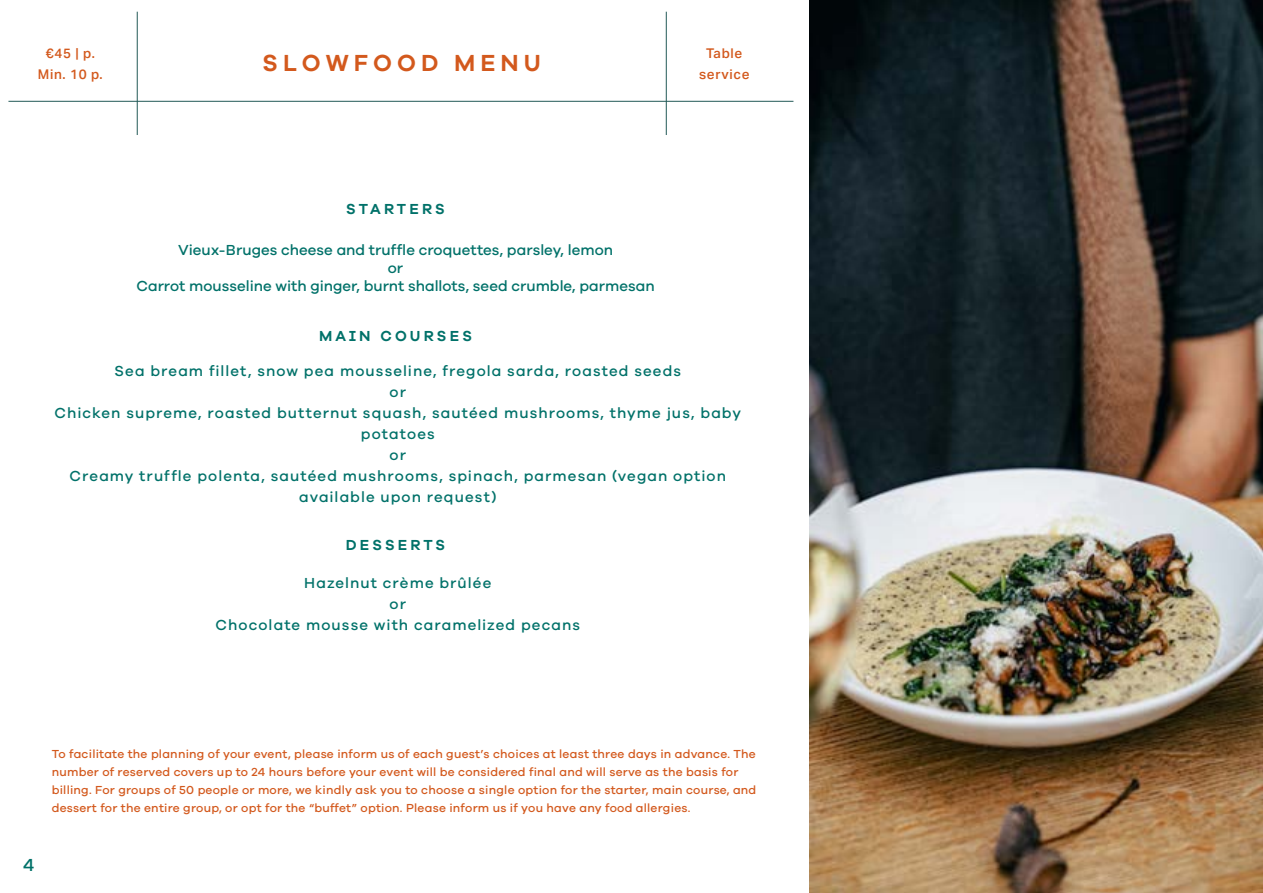
<style>
.page{position:relative;width:1263px;height:893px;background:#fff}
.page>*{position:absolute;margin:0;border:0;box-sizing:border-box;transform-origin:0 0}
.t1{font:600 24px "Galano Grotesque Alt";letter-spacing:.21em;color:#d3591d}
.t2{font:500 18px "Galano Grotesque";color:#007169}
.t3{font:500 15px/21px "Galano Grotesque";letter-spacing:.07em;color:#007169;text-align:center}
.t4{font:500 15px/18px "Galano Grotesque";color:#007169;text-align:center}
.t5{font:600 15px "Galano Grotesque Alt";letter-spacing:.21em;color:#007169}
.t6{font:500 13.5px/21px "Aktiv Grotesk";letter-spacing:.05em;color:#d3591d;text-align:center}
.t7{font:500 12px/18px "Galano Grotesque";letter-spacing:.02em;color:#d3591d}
</style>
<div class="page">
<img style="left:810px;top:0;width:453px;height:893px">
<hr style="left:8px;top:101px;width:785px;height:1px;background:#225956">
<hr style="left:137px;top:12px;width:1px;height:123px;background:#225956">
<hr style="left:666px;top:12px;width:1px;height:123px;background:#225956">
<p class="t6" style="left:38px;top:43px;width:66px">€45 | p.<br>Min. 10 p.</p>
<p class="t6" style="left:699px;top:43px;width:52px">Table service</p>
<h1 class="t1" style="left:263px;top:47px;width:280px">SLOWFOOD MENU</h1>
<p class="t5" style="left:346px;top:199px;width:100px">STARTERS</p>
<p class="t4" style="left:136px;top:241px;width:520px">Vieux-Bruges cheese and truffle croquettes, parsley, lemon<br>or<br>Carrot mousseline with ginger, burnt shallots, seed crumble, parmesan</p>
<p class="t5" style="left:319px;top:326px;width:154px">MAIN COURSES</p>
<p class="t3" style="left:55px;top:360px;width:688px">Sea bream fillet, snow pea mousseline, fregola sarda, roasted seeds<br>or<br>Chicken supreme, roasted butternut squash, sautéed mushrooms, thyme jus, baby potatoes<br>or<br>Creamy truffle polenta, sautéed mushrooms, spinach, parmesan (vegan option available upon request)</p>
<p class="t5" style="left:346px;top:536px;width:101px">DESSERTS</p>
<p class="t3" style="left:215px;top:571px;width:366px">Hazelnut crème brûlée<br>or<br>Chocolate mousse with caramelized pecans</p>
<h2 class="t2" style="left:23px;top:854px;width:13px">4</h2>
<p class="t7" style="left:52px;top:745px;width:706px">To facilitate the planning of your event, please inform us of each guest’s choices at least three days in advance. The number of reserved covers up to 24 hours before your event will be considered final and will serve as the basis for billing. For groups of 50 people or more, we kindly ask you to choose a single option for the starter, main course, and dessert for the entire group, or opt for the “buffet” option. Please inform us if you have any food allergies.</p>
</div>
